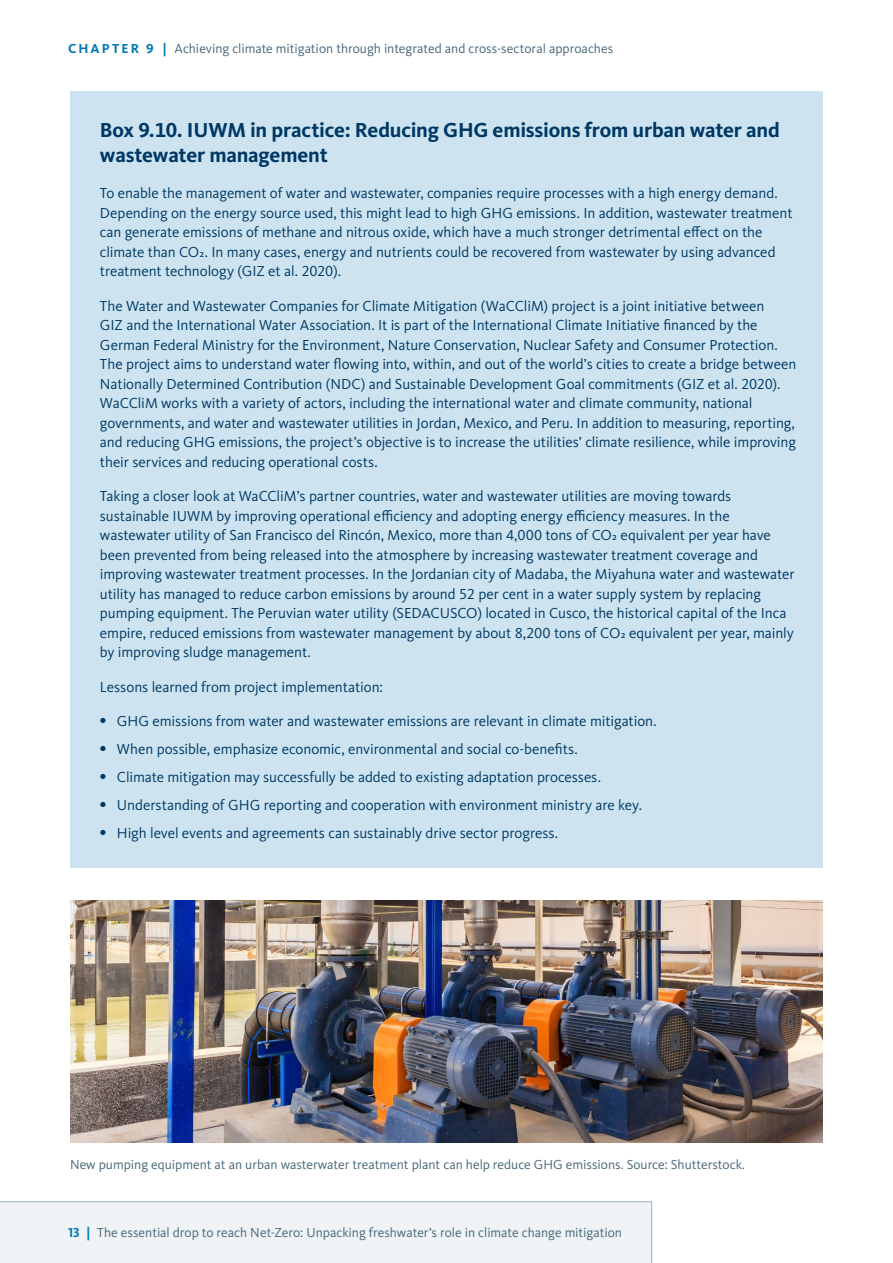
<style>
.page{position:relative;width:893px;height:1263px;background:#fff}
.page>*{position:absolute;margin:0;border:0;box-sizing:border-box;transform-origin:0 0}
.text_box_heading{font:700 21px/25.2px "Kievit OT";letter-spacing:-.01em;color:#003865}
.text_box_body_text{font:15px/19.5px "Kievit OT";letter-spacing:-.005em;color:#003865}
.table_figure_title{font:13.5px "Kievit OT";color:#476678}
.s1{font-weight:700;color:#0078b3}
.s2{font-family:"Adobe Garamond Pro";font-weight:700;font-size:16.5px}
</style>
<div class="page">
<div style="left:70px;top:91px;width:753px;height:777px;background:#cde4f0"></div>
<img style="left:70px;top:901px;width:753px;height:241px">
<div style="left:0;top:1201px;width:652px;height:62px;background:#eff3f6"></div>
<p class="table_figure_title" style="left:68px;top:41px;width:547px"><span class="s1">C H A P T E R 9 |</span> Achieving climate mitigation through integrated and cross-sectoral approaches</p>
<p class="text_box_heading" style="left:100px;top:117px;width:681px">Box 9.10. IUWM in practice: Reducing GHG emissions from urban water and wastewater management</p>
<p class="text_box_body_text" style="left:100px;top:184px;width:694px">To enable the management of water and wastewater, companies require processes with a high energy demand.<br>Depending on the energy source used, this might lead to high GHG emissions. In addition, wastewater treatment can generate emissions of methane and nitrous oxide, which have a much stronger detrimental effect on the climate than CO2. In many cases, energy and nutrients could be recovered from wastewater by using advanced treatment technology (GIZ et al. 2020).</p>
<p class="text_box_body_text" style="left:100px;top:296px;width:698px">The Water and Wastewater Companies for Climate Mitigation (WaCCliM) project is a joint initiative between<br>GIZ and the International Water Association. It is part of the International Climate Initiative financed by the German Federal Ministry for the Environment, Nature Conservation, Nuclear Safety and Consumer Protection.<br>The project aims to understand water flowing into, within, and out of the world’s cities to create a bridge between Nationally Determined Contribution (NDC) and Sustainable Development Goal commitments (GIZ et al. 2020).<br>WaCCliM works with a variety of actors, including the international water and climate community, national governments, and water and wastewater utilities in Jordan, Mexico, and Peru. In addition to measuring, reporting, and reducing GHG emissions, the project’s objective is to increase the utilities’ climate resilience, while improving their services and reducing operational costs.</p>
<p class="text_box_body_text" style="left:100px;top:487px;width:696px">Taking a closer look at WaCCliM’s partner countries, water and wastewater utilities are moving towards sustainable IUWM by improving operational efficiency and adopting energy efficiency measures. In the wastewater utility of San Francisco del Rincón, Mexico, more than 4,000 tons of CO2 equivalent per year have been prevented from being released into the atmosphere by increasing wastewater treatment coverage and improving wastewater treatment processes. In the Jordanian city of Madaba, the Miyahuna water and wastewater utility has managed to reduce carbon emissions by around 52 per cent in a water supply system by replacing pumping equipment. The Peruvian water utility (SEDACUSCO) located in Cusco, the historical capital of the Inca empire, reduced emissions from wastewater management by about 8,200 tons of CO2 equivalent per year, mainly by improving sludge management.</p>
<p class="text_box_body_text" style="left:100px;top:677px;width:284px">Lessons learned from project implementation:</p>
<p class="text_box_body_text" style="left:100px;top:711px;width:558px"><span class="s2">•</span> GHG emissions from water and wastewater emissions are relevant in climate mitigation.</p>
<p class="text_box_body_text" style="left:100px;top:739px;width:479px"><span class="s2">•</span> When possible, emphasize economic, environmental and social co-benefits.</p>
<p class="text_box_body_text" style="left:100px;top:767px;width:502px"><span class="s2">•</span> Climate mitigation may successfully be added to existing adaptation processes.</p>
<p class="text_box_body_text" style="left:100px;top:795px;width:544px"><span class="s2">•</span> Understanding of GHG reporting and cooperation with environment ministry are key.</p>
<p class="text_box_body_text" style="left:100px;top:823px;width:460px"><span class="s2">•</span> High level events and agreements can sustainably drive sector progress.</p>
<p class="table_figure_title" style="left:70px;top:1157px;width:676px">New pumping equipment at an urban wasterwater treatment plant can help reduce GHG emissions. Source: Shutterstock.</p>
<p class="table_figure_title" style="left:68px;top:1225px;width:556px"><span class="s1">13 |</span> The essential drop to reach Net-Zero: Unpacking freshwater’s role in climate change mitigation</p>
</div>
